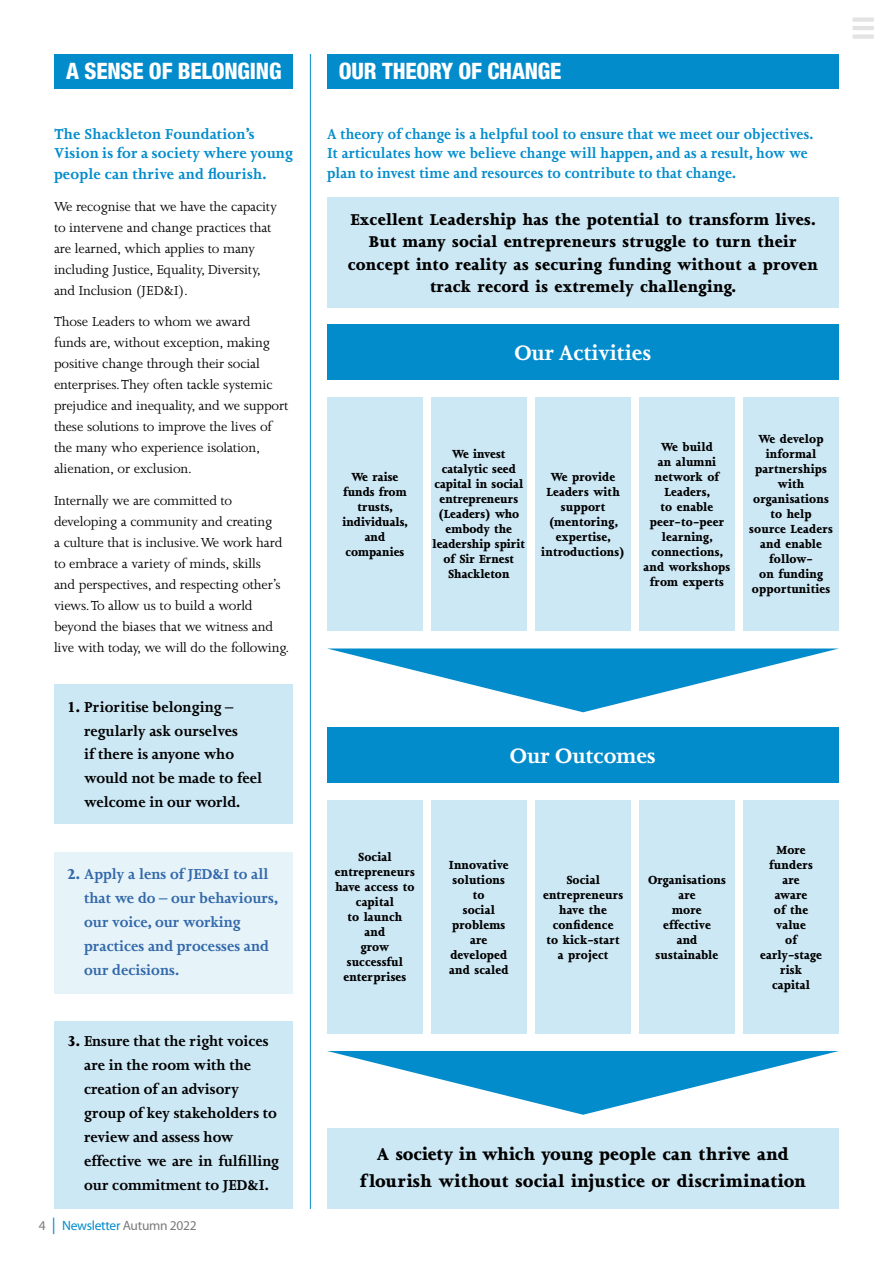
<style>
.page{position:relative;width:893px;height:1263px;background:#fff}
.page>*{position:absolute;margin:0;border:0;box-sizing:border-box;transform-origin:0 0}
.t1{font:700 24px "Joanna MT Std";color:#fff}
.t2{font:800 condensed 22.5px "Helvetica Neue LT Com";letter-spacing:-.01em;color:#fff}
.t3{font:800 19.5px/27px "Joanna MT Std";letter-spacing:.01em;color:#000;text-align:center}
.t4{font:800 18px/22.5px "Joanna MT Std";letter-spacing:.01em;color:#000;text-align:center}
.t5{font:700 16.5px/23.9px "Joanna MT Std";color:#000}
.t6{font:700 16.5px/19.5px "Joanna MT Std";letter-spacing:.01em;color:#038ccc;scale:.95 1}
.t7{font:700 16.5px/23.9px "Joanna MT Std";color:#3368a9}
.t8{font:700 16.5px/19.5px "Joanna MT Std";letter-spacing:.01em;color:#038ccc}
.t9{font:15px/21px "Joanna MT Std";letter-spacing:-.01em;color:#000}
.t10{font:800 13.5px/15px "Joanna MT Std";letter-spacing:.01em;color:#000;text-align:center;scale:.95 1}
.t11{font:13.5px "Myriad Pro";letter-spacing:-.02em;color:#7c7b7b}
.s1{font-weight:800}
.s2{font-size:16.5px;color:#038ccc}
.s3{color:#038ccc}
</style>
<div class="page">
<div style="left:327px;top:397px;width:95px;height:234px;background:#cde8f5"></div>
<div style="left:431px;top:397px;width:95px;height:234px;background:#cde8f5"></div>
<div style="left:639px;top:397px;width:96px;height:234px;background:#cde8f5"></div>
<div style="left:535px;top:397px;width:96px;height:234px;background:#cde8f5"></div>
<div style="left:743px;top:397px;width:96px;height:234px;background:#cde8f5"></div>
<div style="left:327px;top:324px;width:512px;height:56px;background:#038ccc"></div>
<svg style="left:327px;top:648px;width:512px;height:64px"></svg>
<svg style="left:327px;top:1051px;width:512px;height:64px"></svg>
<div style="left:327px;top:1128px;width:512px;height:81px;background:#cde8f5"></div>
<div style="left:327px;top:728px;width:512px;height:55px;background:#038ccc"></div>
<div style="left:327px;top:800px;width:95px;height:234px;background:#cde8f5"></div>
<div style="left:431px;top:800px;width:95px;height:234px;background:#cde8f5"></div>
<div style="left:639px;top:800px;width:96px;height:234px;background:#cde8f5"></div>
<div style="left:535px;top:800px;width:96px;height:234px;background:#cde8f5"></div>
<div style="left:743px;top:800px;width:96px;height:234px;background:#cde8f5"></div>
<div style="left:54px;top:852px;width:239px;height:142px;background:#e6f4fa"></div>
<div style="left:54px;top:684px;width:239px;height:140px;background:#cde8f5"></div>
<div style="left:54px;top:1022px;width:239px;height:187px;background:#cde8f5"></div>
<div style="left:327px;top:54px;width:512px;height:35px;background:#038ccc"></div>
<div style="left:327px;top:197px;width:512px;height:110px;background:#cde8f5"></div>
<div style="left:54px;top:54px;width:239px;height:35px;background:#038ccc"></div>
<div style="left:853px;top:17px;width:21px;height:5px;background:#e3e3e3"></div>
<hr style="left:853px;top:26px;width:21px;height:4px;background:#e3e3e3">
<div style="left:853px;top:34px;width:21px;height:5px;background:#e3e3e3"></div>
<hr style="left:310px;top:54px;width:1px;height:1155px;background:#038ccc">
<h2 class="t2" style="left:66px;top:57px;width:217px">A SENSE OF BELONGING</h2>
<h2 class="t2" style="left:339px;top:57px;width:224px">OUR THEORY OF CHANGE</h2>
<p class="t8" style="left:54px;top:124px;width:240px">The Shackleton Foundation’s<br>Vision is for a society where young</p>
<p class="t8" style="left:54px;top:165px;width:214px">people can thrive and flourish.</p>
<p class="t9" style="left:54px;top:196px;width:225px">We recognise that we have the capacity to intervene and change practices that are learned, which applies to many including Justice, Equality, Diversity, and Inclusion (JED&amp;I).</p>
<p class="t9" style="left:54px;top:311px;width:236px">Those Leaders to whom we award<br>funds are, without exception, making positive change through their social enterprises. They often tackle systemic prejudice and inequality, and we support these solutions to improve the lives of the many who experience isolation, alienation, or exclusion.</p>
<p class="t9" style="left:54px;top:490px;width:237px">Internally we are committed to developing a community and creating<br>a culture that is inclusive. We work hard to embrace a variety of minds, skills<br>and perspectives, and respecting other’s views. To allow us to build a world beyond the biases that we witness and live with today, we will do the following.</p>
<p class="t5" style="left:84px;top:695px;width:179px;text-indent:-17px"><span class="s1">1.</span> Prioritise belonging – regularly ask ourselves<br>if there is anyone who would not be made to feel welcome in our world.</p>
<p class="t7" style="left:84px;top:862px;width:196px;text-indent:-17px"><span class="s1">2.</span> Apply a lens of JED&amp;I to all that we do – our behaviours, our voice, our working practices and processes and our decisions.</p>
<p class="t5" style="left:84px;top:1029px;width:196px;text-indent:-17px"><span class="s1">3.</span> Ensure that the right voices are in the room with the creation of an advisory group of key stakeholders to review and assess how effective we are in fulfilling our commitment to JED&amp;I.</p>
<p class="t11" style="left:39px;top:1217px;width:160px">4 <span class="s2">|</span> <span class="s3">Newsletter</span> Autumn 2022</p>
<p class="t6" style="left:327px;top:124px;width:513px">A theory of change is a helpful tool to ensure that we meet our objectives.<br>It articulates how we believe change will happen, and as a result, how we plan to invest time and resources to contribute to that change.</p>
<h3 class="t4" style="left:348px;top:208px;width:472px">Excellent Leadership has the potential to transform lives.<br>But many social entrepreneurs struggle to turn their concept into reality as securing funding without a proven track record is extremely challenging.</h3>
<h1 class="t1" style="left:514px;top:340px;width:138px">Our Activities</h1>
<p class="t10" style="left:342px;top:469px;width:70px">We raise funds from trusts, individuals, and companies</p>
<p class="t10" style="left:433px;top:447px;width:99px">We invest catalytic seed capital in social entrepreneurs (Leaders) who embody the leadership spirit of Sir Ernest<br>Shackleton</p>
<p class="t10" style="left:541px;top:469px;width:89px">We provide<br>Leaders with support (mentoring, expertise, introductions)</p>
<p class="t10" style="left:644px;top:439px;width:93px">We build<br>an alumni network of<br>Leaders,<br>to enable peer-to-peer learning, connections, and workshops from experts</p>
<p class="t10" style="left:749px;top:432px;width:90px">We develop informal partnerships with organisations to help<br>source Leaders and enable follow-<br>on funding opportunities</p>
<h1 class="t1" style="left:510px;top:743px;width:147px">Our Outcomes</h1>
<p class="t10" style="left:335px;top:850px;width:86px">Social entrepreneurs have access to capital<br>to launch<br>and<br>grow successful enterprises</p>
<p class="t10" style="left:449px;top:857px;width:65px">Innovative solutions to<br>social problems are developed and scaled</p>
<p class="t10" style="left:543px;top:872px;width:86px">Social entrepreneurs have the confidence<br>to kick-start a project</p>
<p class="t10" style="left:648px;top:872px;width:83px">Organisations are<br>more effective<br>and sustainable</p>
<p class="t10" style="left:760px;top:842px;width:67px">More funders are<br>aware<br>of the value<br>of early-stage risk capital</p>
<h3 class="t3" style="left:360px;top:1141px;width:448px">A society in which young people can thrive and flourish without social injustice or discrimination</h3>
</div>
